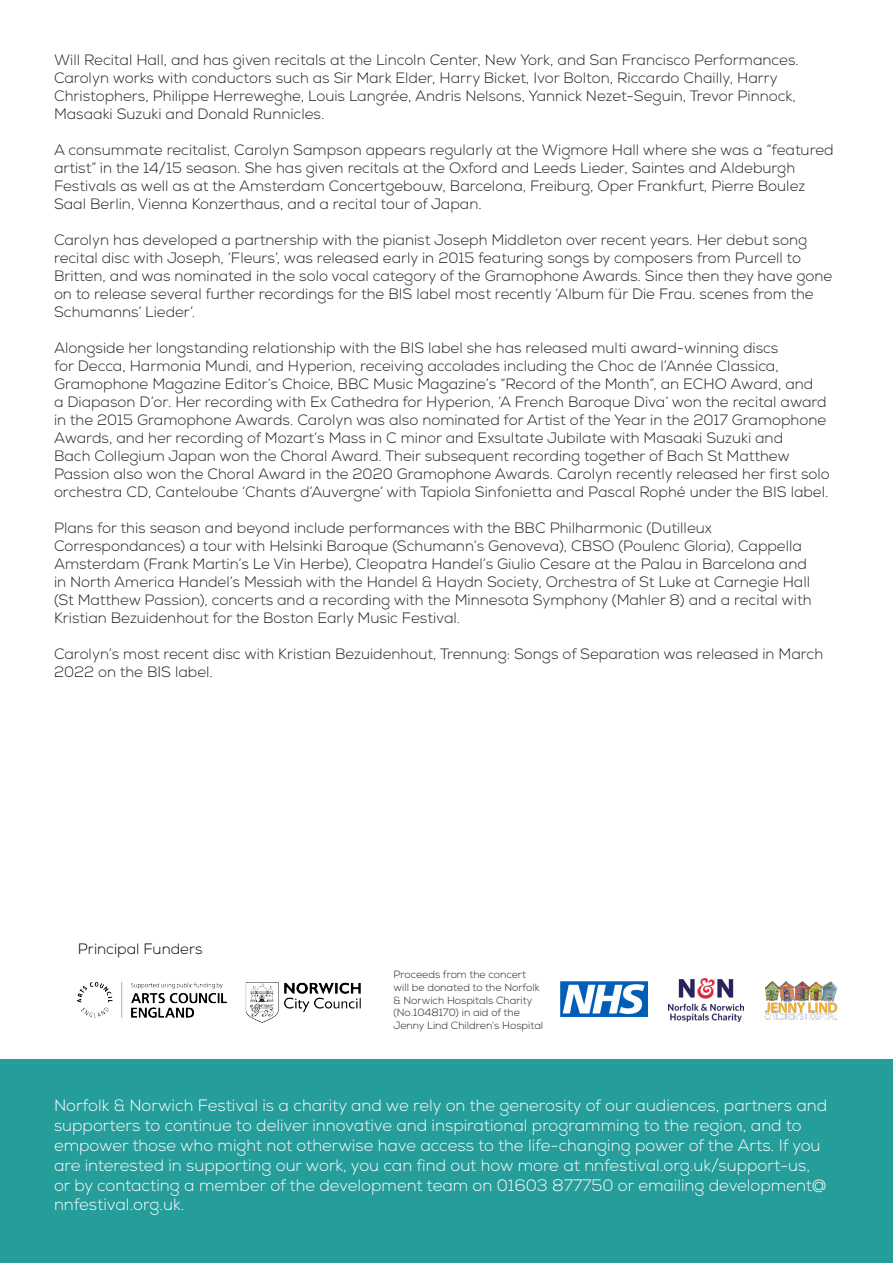
<style>
.page{position:relative;width:893px;height:1263px;background:#fff}
.page>*{position:absolute;margin:0;border:0;box-sizing:border-box;transform-origin:0 0}
.t1{font:300 16.5px/19.8px "Nexa";color:#fff}
.t2{font:300 15px/18px "Nexa";color:#231f20}
.t3{font:300 15px "Nexa";color:#000001}
.t4{font:300 10.5px/12.6px "Nexa";color:#231f20}
</style>
<div class="page">
<div style="left:0;top:1059px;width:893px;height:204px;background:#259d9b"></div>
<img style="left:78px;top:982px;width:283px;height:40px">
<img style="left:561px;top:981px;width:86px;height:35px">
<img style="left:765px;top:981px;width:73px;height:39px">
<img style="left:669px;top:978px;width:74px;height:44px">
<p class="t2" style="left:54px;top:51px;width:746px">Will Recital Hall, and has given recitals at the Lincoln Center, New York, and San Francisco Performances.</p>
<p class="t2" style="left:54px;top:69px;width:743px">Carolyn works with conductors such as Sir Mark Elder, Harry Bicket, Ivor Bolton, Riccardo Chailly, Harry<br>Christophers, Philippe Herreweghe, Louis Langrée, Andris Nelsons, Yannick Nezet-Seguin, Trevor Pinnock,<br>Masaaki Suzuki and Donald Runnicles.</p>
<p class="t2" style="left:54px;top:141px;width:781px">A consummate recitalist, Carolyn Sampson appears regularly at the Wigmore Hall where she was a “featured artist” in the 14/15 season. She has given recitals at the Oxford and Leeds Lieder, Saintes and Aldeburgh Festivals as well as at the Amsterdam Concertgebouw, Barcelona, Freiburg, Oper Frankfurt, Pierre Boulez Saal Berlin, Vienna Konzerthaus, and a recital tour of Japan.</p>
<p class="t2" style="left:54px;top:231px;width:780px">Carolyn has developed a partnership with the pianist Joseph Middleton over recent years. Her debut song recital disc with Joseph, ‘Fleurs’, was released early in 2015 featuring songs by composers from Purcell to Britten, and was nominated in the solo vocal category of the Gramophone Awards. Since then they have gone on to release several further recordings for the BIS label most recently ‘Album für Die Frau. scenes from the Schumanns’ Lieder’.</p>
<p class="t2" style="left:54px;top:339px;width:777px">Alongside her longstanding relationship with the BIS label she has released multi award-winning discs<br>for Decca, Harmonia Mundi, and Hyperion, receiving accolades including the Choc de l’Année Classica, Gramophone Magazine Editor’s Choice, BBC Music Magazine’s “Record of the Month”, an ECHO Award, and<br>a Diapason D’or. Her recording with Ex Cathedra for Hyperion, ‘A French Baroque Diva’ won the recital award in the 2015 Gramophone Awards. Carolyn was also nominated for Artist of the Year in the 2017 Gramophone Awards, and her recording of Mozart’s Mass in C minor and Exsultate Jubilate with Masaaki Suzuki and<br>Bach Collegium Japan won the Choral Award. Their subsequent recording together of Bach St Matthew Passion also won the Choral Award in the 2020 Gramophone Awards. Carolyn recently released her first solo orchestra CD, Canteloube ‘Chants d’Auvergne’ with Tapiola Sinfonietta and Pascal Rophé under the BIS label.</p>
<p class="t2" style="left:54px;top:519px;width:759px">Plans for this season and beyond include performances with the BBC Philharmonic (Dutilleux Correspondances) a tour with Helsinki Baroque (Schumann’s Genoveva), CBSO (Poulenc Gloria), Cappella Amsterdam (Frank Martin’s Le Vin Herbe), Cleopatra Handel’s Giulio Cesare at the Palau in Barcelona and in North America Handel’s Messiah with the Handel &amp; Haydn Society, Orchestra of St Luke at Carnegie Hall (St Matthew Passion), concerts and a recording with the Minnesota Symphony (Mahler 8) and a recital with Kristian Bezuidenhout for the Boston Early Music Festival.</p>
<p class="t2" style="left:54px;top:645px;width:771px">Carolyn’s most recent disc with Kristian Bezuidenhout, Trennung: Songs of Separation was released in March<br>2022 on the BIS label.</p>
<p class="t3" style="left:78px;top:940px;width:126px">Principal Funders</p>
<p class="t4" style="left:393px;top:969px;width:151px">Proceeds from the concert will be donated to the Norfolk &amp; Norwich Hospitals Charity (No.1048170) in aid of the<br>Jenny Lind Children’s Hospital</p>
<p class="t1" style="left:54px;top:1096px;width:775px">Norfolk &amp; Norwich Festival is a charity and we rely on the generosity of our audiences, partners and supporters to continue to deliver innovative and inspirational programming to the region, and to empower those who might not otherwise have access to the life-changing power of the Arts. If you are interested in supporting our work, you can find out how more at nnfestival.org.uk/support-us, or by contacting a member of the development team on 01603 877750 or emailing development@ nnfestival.org.uk.</p>
</div>
